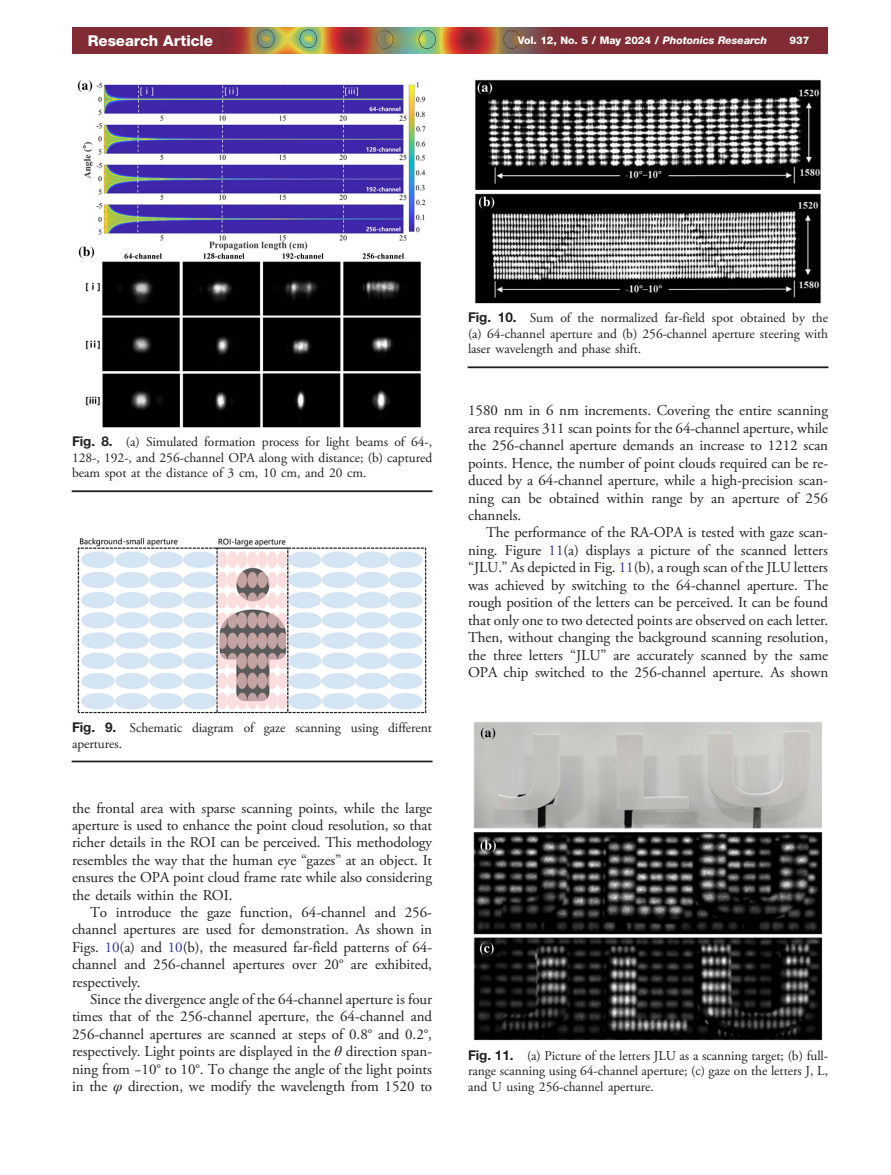
<style>
.page{position:relative;width:891px;height:1175px;background:#fff}
.page>*{position:absolute;margin:0;border:0;box-sizing:border-box;transform-origin:0 0}
.t1{font:15px/17.4px "Adv OT635 f 2 c 37";color:#231f20;text-align:justify}
.t2{font:15px "Adv O Tfbba 3 ace.B";color:#fff}
.t3{font:13.5px/15.8px "Adv OT635 f 2 c 37";color:#231f20;text-align:justify}
.t4{font:10.5px "Adv O Tfbba 3 ace.B";color:#fff}
.s1{font-family:"Adv OT9 d 7 a 08 b 4.BI"}
.s2{font-family:"Adv OT34 fe 1490.B"}
.s3{font-style:inherit}
.s4{color:#2e3092}
.s5{font-family:"Adv O Tdd 3 b 7348.I"}
.s6{font-family:"Adv TT6 cf 9196 d"}
</style>
<div class="page">
<hr style="left:72px;top:491px;width:360px;height:1px;background:#231f20">
<img style="left:77px;top:80px;width:349px;height:347px">
<hr style="left:72px;top:761px;width:360px;height:1px;background:#231f20">
<img style="left:77px;top:537px;width:350px;height:176px">
<hr style="left:468px;top:367px;width:360px;height:1px;background:#231f20">
<img style="left:475px;top:80px;width:346px;height:223px">
<img style="left:473px;top:721px;width:350px;height:319px">
<img style="left:72px;top:28px;width:756px;height:25px">
<p class="t2" style="left:88px;top:35px;width:127px">Research Article</p>
<p class="t4" style="left:518px;top:37px;width:251px">Vol. 12, No. 5 / May 2024 / <span class="s1">Photonics Research</span></p>
<p class="t4" style="left:790px;top:37px;width:21px">937</p>
<p class="t3" style="left:72px;top:435px;width:362px"><span class="s2">Fig. 8.</span> (a) Simulated formation process for light beams of 64-, 128-, 192-, and 256-channel OPA along with distance; (b) captured beam spot at the distance of 3 cm, 10 cm, and 20 cm.</p>
<p class="t3" style="left:72px;top:721px;width:362px"><span class="s2">Fig. 9.</span> Schematic diagram of gaze scanning using different apertures.</p>
<p class="t1" style="left:72px;top:800px;width:362px">the frontal area with sparse scanning points, while the large aperture is used to enhance the point cloud resolution, so that richer details in the ROI can be perceived. This methodology resembles the way that the human eye <span class="s3">“</span>gazes<span class="s3">”</span> at an object. It ensures the OPA point cloud frame rate while also considering the details within the ROI.</p>
<p class="t1" style="left:72px;top:905px;width:362px;text-indent:18px">To introduce the gaze function, 64-channel and 256- channel apertures are used for demonstration. As shown in Figs. <span class="s4">10</span>(a) and <span class="s4">10</span>(b), the measured far-field patterns of 64- channel and 256-channel apertures over 20° are exhibited, respectively.</p>
<p class="t1" style="left:72px;top:991px;width:362px;text-indent:18px">Since the divergence angle of the 64-channel aperture is four times that of the 256-channel aperture, the 64-channel and 256-channel apertures are scanned at steps of 0.8° and 0.2°, respectively. Light points are displayed in the <span class="s5">θ</span> direction span&shy;ning from <span class="s3">−</span><span class="s6">10</span>° to 10°. To change the angle of the light points in the <span class="s5">φ</span> direction, we modify the wavelength from 1520 to</p>
<p class="t3" style="left:468px;top:311px;width:362px"><span class="s2">Fig. 10.</span> Sum of the normalized far-field spot obtained by the (a) 64-channel aperture and (b) 256-channel aperture steering with laser wavelength and phase shift.</p>
<p class="t1" style="left:468px;top:403px;width:361px">1580 nm in 6 nm increments. Covering the entire scanning area requires 311 scan points for the 64-channel aperture, while the 256-channel aperture demands an increase to 1212 scan points. Hence, the number of point clouds required can be re&shy;duced by a 64-channel aperture, while a high-precision scan&shy;ning can be obtained within range by an aperture of 256 channels.</p>
<p class="t1" style="left:468px;top:525px;width:362px;text-indent:18px">The performance of the RA-OPA is tested with gaze scan&shy;ning. Figure <span class="s4">11</span>(a) displays a picture of the scanned letters <span class="s3">“</span>JLU.<span class="s3">”</span> As depicted in Fig. <span class="s4">11</span>(b), a rough scan of the JLU letters was achieved by switching to the 64-channel aperture. The rough position of the letters can be perceived. It can be found that only one to two detected points are observed on each letter.<br>Then, without changing the background scanning resolution, the three letters <span class="s3">“</span>JLU<span class="s3">”</span> are accurately scanned by the same OPA chip switched to the 256-channel aperture. As shown</p>
<p class="t3" style="left:468px;top:1048px;width:362px"><span class="s2">Fig. 11.</span> (a) Picture of the letters JLU as a scanning target; (b) full&shy;range scanning using 64-channel aperture; (c) gaze on the letters <span class="s6">J</span>, <span class="s6">L</span>, and <span class="s6">U</span> using 256-channel aperture.</p>
</div>
